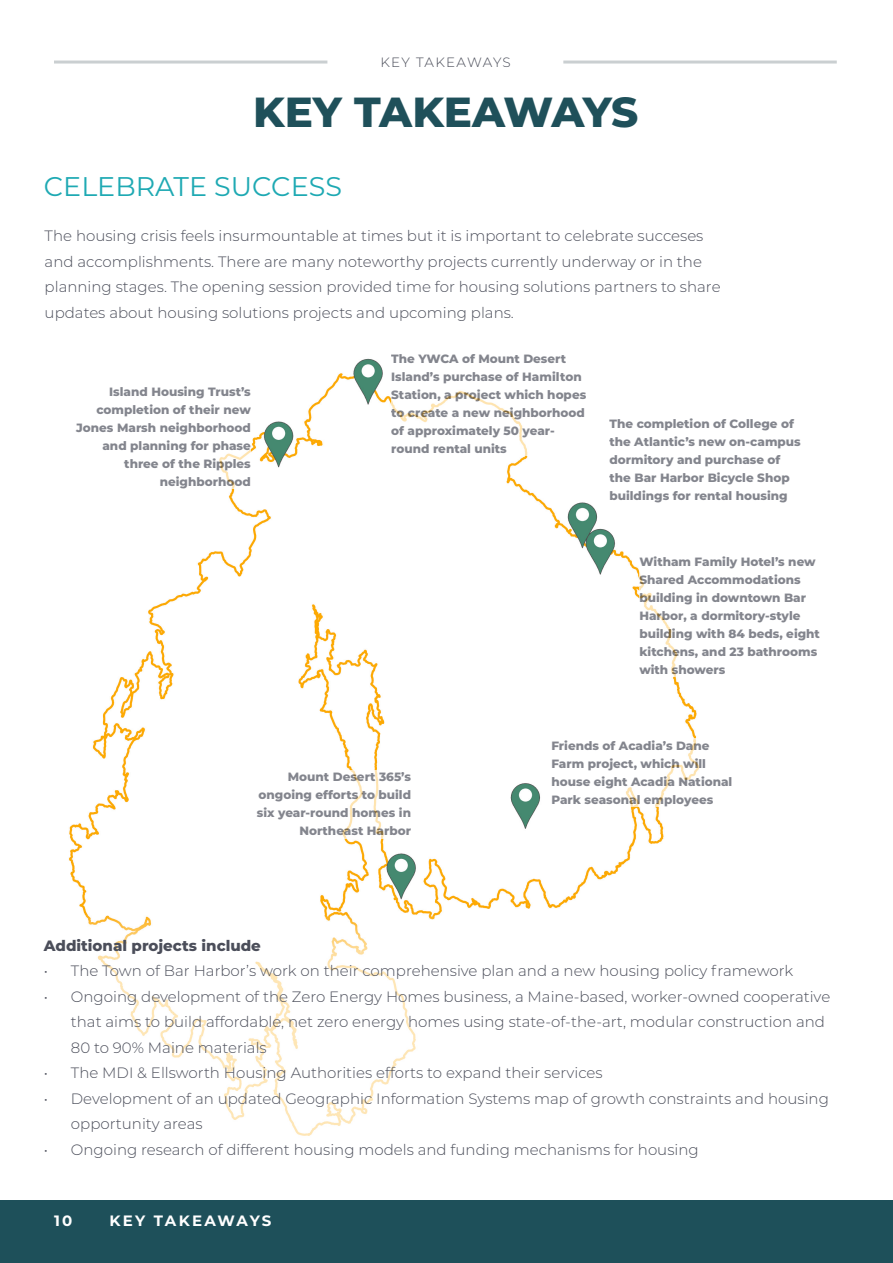
<style>
.page{position:relative;width:893px;height:1263px;background:#fff}
.page>*{position:absolute;margin:0;border:0;box-sizing:border-box;transform-origin:0 0}
.TOC_-_Align_Center{font:800 42px "Montserrat";letter-spacing:-.01em;color:#1f505a}
.Subheading_01{font:27px "Montserrat";color:#1ea9b3}
.Body_01_-_Align_Left{font:300 15px/25.5px "Montserrat";color:#4b4e5a}
.Body_01_-_Align_Left-2{font:800 15px "Montserrat";color:#4b4e5a}
.Body_01_-_Align_Left-3{font:700 15px "Montserrat";letter-spacing:.145em;color:#fff}
.Subheading_01-2{font:300 13.5px "Montserrat";letter-spacing:.09em;color:#4b4e5a}
.t1{font:800 12px/18px "Montserrat";color:#4b4e5a}
</style>
<div class="page">
<img style="left:69px;top:358px;width:628px;height:556px">
<div style="left:0;top:1200px;width:893px;height:63px;background:#1e505a"></div>
<hr style="left:54px;top:61px;width:273px;height:3px;background:#cacfd1">
<hr style="left:563px;top:61px;width:274px;height:3px;background:#cacfd1">
<div style="left:391px;top:351px;width:200px;height:105px;background:#fff"></div>
<div style="left:639px;top:554px;width:209px;height:123px;background:#fff"></div>
<div style="left:609px;top:417px;width:192px;height:86px;background:#fff"></div>
<div style="left:247px;top:770px;width:164px;height:68px;background:#fff"></div>
<div style="left:72px;top:384px;width:179px;height:105px;background:#fff"></div>
<div style="left:551px;top:738px;width:185px;height:69px;background:#fff"></div>
<p class="Subheading_01-2" style="left:380px;top:53px;width:132px">KEY TAKEAWAYS</p>
<p class="TOC_-_Align_Center" style="left:253px;top:81px;width:387px">KEY TAKEAWAYS</p>
<p class="Subheading_01" style="left:44px;top:168px;width:300px">CELEBRATE SUCCESS</p>
<p class="Body_01_-_Align_Left" style="left:45px;top:223px;width:677px">The housing crisis feels insurmountable at times but it is important to celebrate succeses and accomplishments. There are many noteworthy projects currently underway or in the planning stages. The opening session provided time for housing solutions partners to share updates about housing solutions projects and upcoming plans.</p>
<p class="t1" style="left:76px;top:382px;width:176px;text-align:right">Island Housing Trust’s completion of their new<br>Jones Marsh neighborhood and planning for phase three of the Ripples neighborhood</p>
<p class="t1" style="left:391px;top:349px;width:197px">The YWCA of Mount Desert<br>Island’s purchase of Hamilton<br>Station, a project which hopes to create a new neighborhood of approximately 50 year&shy;round rental units</p>
<p class="t1" style="left:609px;top:414px;width:193px">The completion of College of the Atlantic’s new on-campus dormitory and purchase of the Bar Harbor Bicycle Shop buildings for rental housing</p>
<p class="t1" style="left:639px;top:552px;width:182px">Witham Family Hotel’s new<br>Shared Accommodations building in downtown Bar<br>Harbor, a dormitory-style building with 84 beds, eight kitchens, and 23 bathrooms with showers</p>
<p class="t1" style="left:257px;top:767px;width:156px;text-align:right">Mount Desert 365’s ongoing efforts to build six year-round homes in<br>Northeast Harbor</p>
<p class="t1" style="left:551px;top:736px;width:182px">Friends of Acadia’s Dane<br>Farm project, which will house eight Acadia National<br>Park seasonal employees</p>
<p class="Body_01_-_Align_Left-2" style="left:44px;top:934px;width:218px">Additional projects include</p>
<p class="Body_01_-_Align_Left" style="left:44px;top:958px;width:751px">• The Town of Bar Harbor’s work on their comprehensive plan and a new housing policy framework</p>
<p class="Body_01_-_Align_Left" style="left:71px;top:983px;width:761px;text-indent:-27px">• Ongoing development of the Zero Energy Homes business, a Maine-based, worker-owned cooperative that aims to build affordable, net zero energy homes using state-of-the-art, modular construction and<br>80 to 90% Maine materials</p>
<p class="Body_01_-_Align_Left" style="left:44px;top:1060px;width:560px">• The MDI &amp; Ellsworth Housing Authorities efforts to expand their services</p>
<p class="Body_01_-_Align_Left" style="left:71px;top:1085px;width:759px;text-indent:-27px">• Development of an updated Geographic Information Systems map of growth constraints and housing opportunity areas</p>
<p class="Body_01_-_Align_Left" style="left:44px;top:1136px;width:656px">• Ongoing research of different housing models and funding mechanisms for housing</p>
<p class="Body_01_-_Align_Left-3" style="left:54px;top:1210px;width:20px">10</p>
<p class="Body_01_-_Align_Left-3" style="left:109px;top:1210px;width:163px">KEY TAKEAWAYS</p>
</div>
